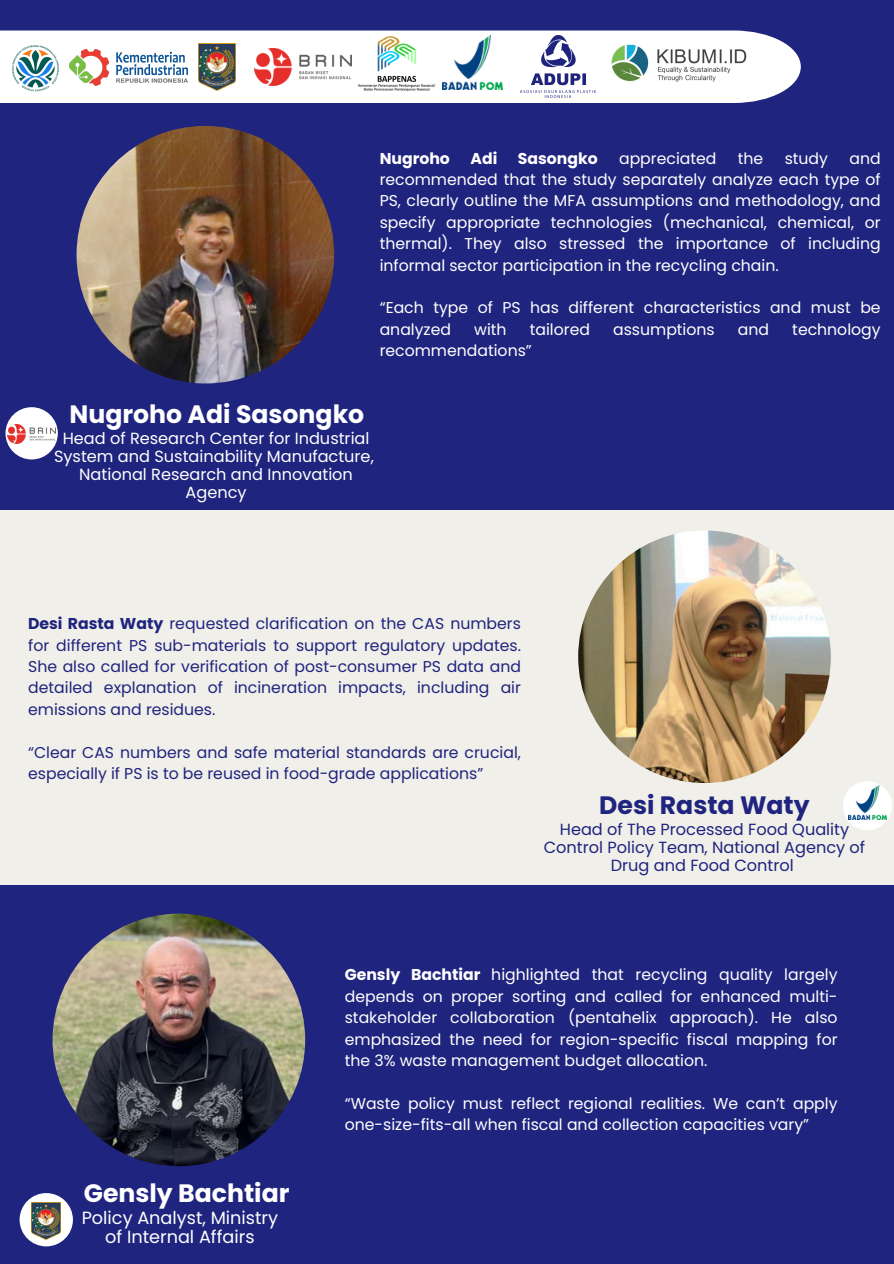
<style>
.page{position:relative;width:894px;height:1264px;background:#fff}
.page>*{position:absolute;margin:0;border:0;box-sizing:border-box;transform-origin:0 0}
.t1{font:700 25.2px "Poppins";color:#fff}
.t2{font:700 25.2px "Poppins";color:#1f247f}
.t3{font:17.7px/19.2px "Poppins";color:#fff;text-align:center}
.t4{font:16.2px/18px "Poppins";color:#fff;text-align:center}
.t5{font:16.2px/18px "Poppins";color:#1f247f;text-align:center}
.t6{font:15.75px/21.5px "Poppins";color:#fff;text-align:justify}
.t7{font:15.75px/21.5px "Poppins";color:#1f247f;text-align:justify}
.t8{font:700 15.75px "Poppins";color:#fff}
.s1{font-weight:700}
</style>
<div class="page">
<div style="left:0;top:0;width:893px;height:1263px;background:#f1efe9"></div>
<div style="left:0;top:0;width:893px;height:509px;background:#1f247f"></div>
<div style="left:0;top:885px;width:893px;height:378px;background:#1f247f"></div>
<img style="left:578px;top:530px;width:252px;height:253px;border-radius:50%">
<div style="left:842px;top:781px;width:49px;height:49px;background:#fff;border-radius:50%"></div>
<img style="left:76px;top:126px;width:258px;height:257px;border-radius:50%">
<img style="left:53px;top:913px;width:252px;height:253px;border-radius:50%">
<div style="left:0;top:31px;width:800px;height:72px;background:#fff"></div>
<img style="left:254px;top:48px;width:97px;height:37px">
<img style="left:198px;top:43px;width:37px;height:47px">
<img style="left:0;top:35px;width:70px;height:66px">
<img style="left:70px;top:50px;width:117px;height:36px">
<img style="left:358px;top:36px;width:78px;height:54px">
<img style="left:442px;top:35px;width:60px;height:54px">
<img style="left:602px;top:37px;width:160px;height:53px">
<img style="left:521px;top:35px;width:74px;height:62px">
<div style="left:6px;top:407px;width:52px;height:52px;background:#fff;border-radius:50%"></div>
<img style="left:848px;top:785px;width:37px;height:34px">
<div style="left:20px;top:1192px;width:53px;height:54px;background:#fff;border-radius:50%"></div>
<img style="left:7px;top:424px;width:49px;height:19px">
<img style="left:32px;top:1202px;width:29px;height:37px">
<p class="t8" style="left:379px;top:147px;width:72px">Nugroho</p>
<p class="t8" style="left:470px;top:147px;width:28px">Adi</p>
<p class="t8" style="left:517px;top:147px;width:81px">Sasongko</p>
<p class="t6" style="left:619px;top:147px;width:99px">appreciated</p>
<p class="t6" style="left:737px;top:147px;width:27px">the</p>
<p class="t6" style="left:784px;top:147px;width:45px">study</p>
<p class="t6" style="left:379px;top:147px;width:502px;text-indent:469px">and recommended that the study separately analyze each type of PS, clearly outline the MFA assumptions and methodology, and specify appropriate technologies (mechanical, chemical, or thermal). They also stressed the importance of including informal sector participation in the recycling chain.</p>
<h1 class="t6" style="left:379px;top:297px;width:502px">“Each type of PS has different characteristics and must be analyzed</h1>
<h1 class="t6" style="left:474px;top:318px;width:34px">with</h1>
<h1 class="t6" style="left:529px;top:318px;width:62px">tailored</h1>
<h1 class="t6" style="left:613px;top:318px;width:103px">assumptions</h1>
<h1 class="t6" style="left:737px;top:318px;width:33px">and</h1>
<h1 class="t6" style="left:792px;top:318px;width:90px">technology</h1>
<h1 class="t6" style="left:379px;top:340px;width:154px">recommendations”</h1>
<h1 class="t1" style="left:69px;top:396px;width:296px">Nugroho Adi Sasongko</h1>
<p class="t4" style="left:54px;top:429px;width:321px">Head of Research Center for Industrial<br>System and Sustainability Manufacture,<br>National Research and Innovation<br>Agency</p>
<h1 class="t7" style="left:28px;top:613px;width:494px"><span class="s1">Desi Rasta Waty</span> requested clarification on the CAS numbers for different PS sub-materials to support regulatory updates.<br>She also called for verification of post-consumer PS data and detailed explanation of incineration impacts, including air emissions and residues.</h1>
<h2 class="t7" style="left:28px;top:741px;width:494px">“Clear CAS numbers and safe material standards are crucial, especially if PS is to be reused in food-grade applications”</h2>
<p class="t2" style="left:599px;top:787px;width:212px">Desi Rasta Waty</p>
<p class="t5" style="left:543px;top:820px;width:323px">Head of The Processed Food Quality<br>Control Policy Team, National Agency of<br>Drug and Food Control</p>
<h2 class="t1" style="left:84px;top:1174px;width:207px">Gensly Bachtiar</h2>
<p class="t3" style="left:82px;top:1207px;width:198px">Policy Analyst, Ministry of Internal Affairs</p>
<p class="t6" style="left:345px;top:964px;width:494px"><span class="s1">Gensly Bachtiar</span> highlighted that recycling quality largely depends on proper sorting and called for enhanced multi&shy;stakeholder collaboration (pentahelix approach). He also emphasized the need for region-specific fiscal mapping for the 3% waste management budget allocation.</p>
<h2 class="t6" style="left:345px;top:1092px;width:494px">“Waste policy must reflect regional realities. We can’t apply one-size-fits-all when fiscal and collection capacities vary”</h2>
</div>
